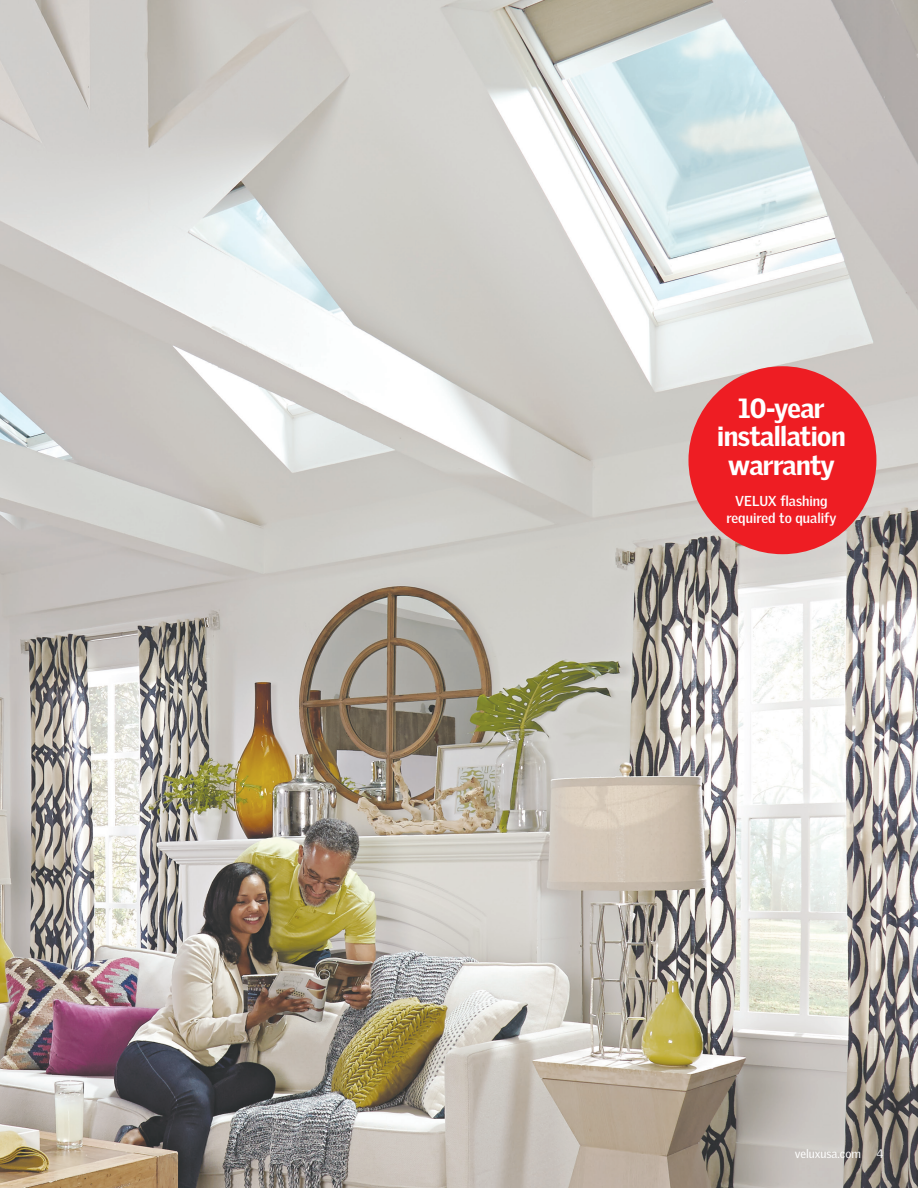
<style>
.page{position:relative;width:918px;height:1188px;background:#fff}
.page>*{position:absolute;margin:0;border:0;box-sizing:border-box;transform-origin:0 0}
.t1{font:900 27px/28.5px "Velux Gothic";letter-spacing:-.02em;color:#fff;text-align:center}
.t2{font:700 13.95px "Velux Gothic";color:#fff}
.t3{font:12px "Velux Gothic";color:#fff}
</style>
<div class="page">
<img style="left:0;top:0;width:918px;height:1188px">
<div style="left:688px;top:366px;width:188px;height:188px;background:#ee1d23;border-radius:50%"></div>
<p class="t1" style="left:717px;top:394px;width:130px">10-year installation warranty</p>
<p class="t2" style="left:735px;top:492px;width:94px">VELUX flashing</p>
<p class="t2" style="left:726px;top:509px;width:112px">required to qualify</p>
<p class="t3" style="left:795px;top:1147px;width:68px">veluxusa.com</p>
<p class="t3" style="left:876px;top:1147px;width:9px">4</p>
</div>
